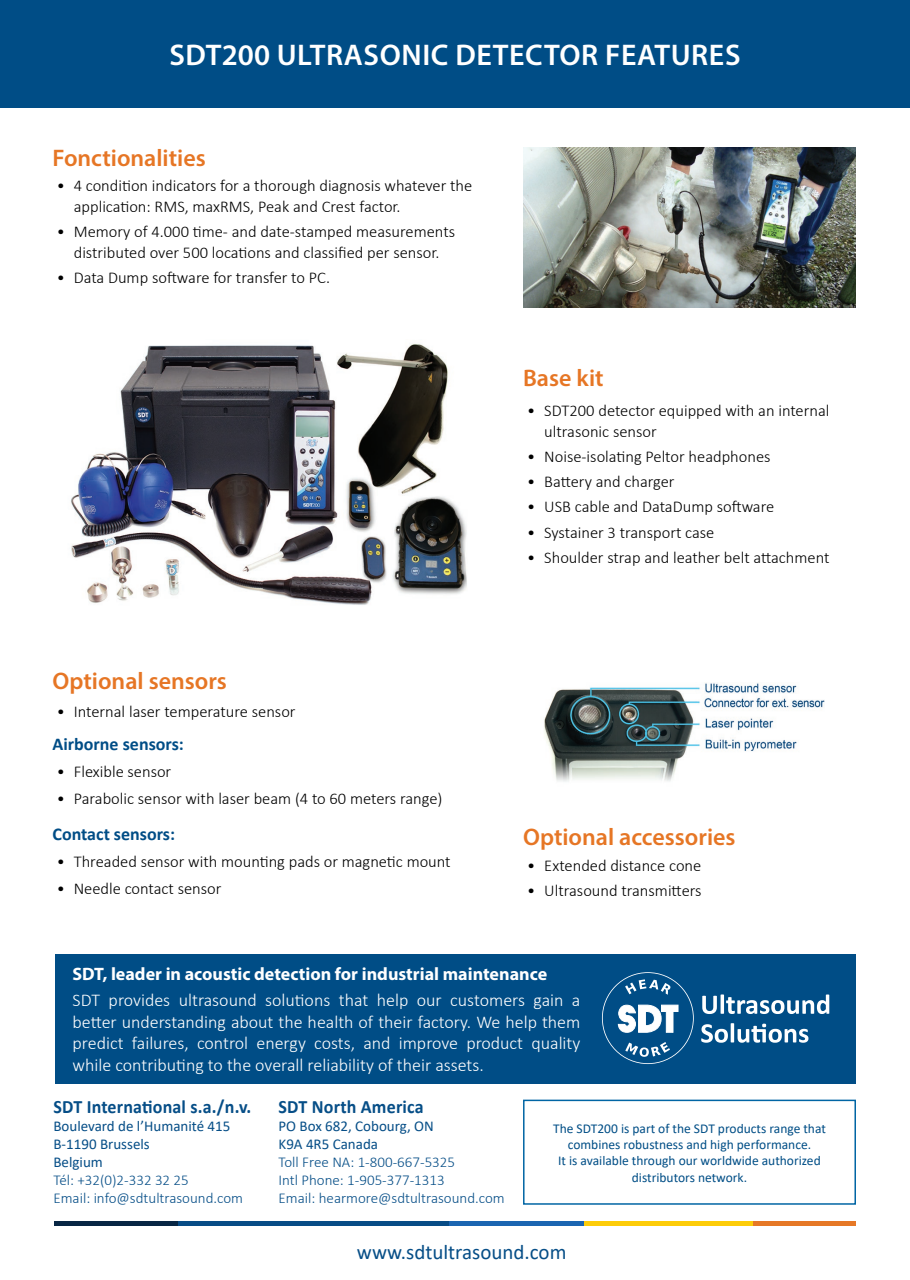
<style>
.page{position:relative;width:910px;height:1280px;background:#fff}
.page>*{position:absolute;margin:0;border:0;box-sizing:border-box;transform-origin:0 0}
.t1{font:600 30px "Myriad Pro";letter-spacing:.02em;color:#fff}
.t2{font:600 24px "Myriad Pro";color:#e67625}
.Infos{font:21px "Calibri";color:#064e87}
.Head_2{font:700 18.9px "Calibri";letter-spacing:.01em;color:#064e87;scale:.95 1}
.t3{font:300 18px/21.6px "Calibri";color:#fff;text-align:justify}
.t4{font:700 18px "Myriad Pro";color:#fff}
.t5{font:700 18px "Calibri";color:#004d86}
.t6{font:300 16.5px/21px "Calibri";color:#000}
.Head_2-2{font:300 15px/18px "Calibri";color:#064e87}
.Head_2-3{font:15px "Calibri";color:#064e87}
.t7{font:13.5px/16.2px "Calibri";color:#004e86;text-align:center}
.s1{font-weight:400}
</style>
<div class="page">
<hr style="left:54px;top:1222px;width:125px;height:4px;background:#072644">
<hr style="left:179px;top:1222px;width:271px;height:4px;background:#074c86">
<hr style="left:449px;top:1222px;width:136px;height:4px;background:#1b65b1">
<hr style="left:584px;top:1222px;width:170px;height:4px;background:#fdcc09">
<hr style="left:753px;top:1222px;width:103px;height:4px;background:#e67826">
<img style="left:71px;top:344px;width:396px;height:261px">
<img style="left:523px;top:148px;width:333px;height:159px">
<div style="left:523px;top:1099px;width:333px;height:106px;border:2px solid #0065a4"></div>
<div style="left:0;top:0;width:910px;height:107px;background:#004d86"></div>
<div style="left:56px;top:954px;width:800px;height:130px;background:#004d86"></div>
<img style="left:544px;top:683px;width:281px;height:99px">
<svg style="left:602px;top:972px;width:92px;height:92px"></svg>
<svg style="left:702px;top:994px;width:127px;height:20px"></svg>
<svg style="left:701px;top:1023px;width:107px;height:20px"></svg>
<p class="t1" style="left:169px;top:36px;width:573px">SDT200 ULTRASONIC DETECTOR FEATURES</p>
<p class="t2" style="left:52px;top:142px;width:155px">Fonctionalities</p>
<p class="t6" style="left:74px;top:175px;width:400px;text-indent:-17px">• 4 condition indicators for a thorough diagnosis whatever the application: RMS, maxRMS, Peak and Crest factor.</p>
<p class="t6" style="left:57px;top:221px;width:400px;text-align:center">• Memory of 4.000 time- and date-stamped measurements distributed over 500 locations and classified per sensor.</p>
<p class="t6" style="left:57px;top:267px;width:275px">• Data Dump software for transfer to PC.</p>
<p class="t2" style="left:52px;top:666px;width:176px">Optional sensors</p>
<p class="t6" style="left:57px;top:701px;width:240px">• Internal laser temperature sensor</p>
<p class="t5" style="left:52px;top:732px;width:133px">Airborne sensors:</p>
<p class="t6" style="left:57px;top:761px;width:116px">• Flexible sensor</p>
<p class="t6" style="left:57px;top:787px;width:387px">• Parabolic sensor with laser beam (4 to 60 meters range)</p>
<p class="t5" style="left:52px;top:823px;width:124px">Contact sensors:</p>
<p class="t6" style="left:57px;top:851px;width:395px">• Threaded sensor with mounting pads or magnetic mount</p>
<p class="t6" style="left:57px;top:878px;width:166px">• Needle contact sensor</p>
<p class="t2" style="left:523px;top:363px;width:82px">Base kit</p>
<p class="t6" style="left:544px;top:399px;width:287px;text-indent:-17px">• SDT200 detector equipped with an internal ultrasonic sensor</p>
<p class="t6" style="left:527px;top:446px;width:245px">• Noise-isolating Peltor headphones</p>
<p class="t6" style="left:527px;top:471px;width:149px">• Battery and charger</p>
<p class="t6" style="left:527px;top:496px;width:249px">• USB cable and DataDump software</p>
<p class="t6" style="left:527px;top:521px;width:189px">• Systainer 3 transport case</p>
<p class="t6" style="left:527px;top:547px;width:304px">• Shoulder strap and leather belt attachment</p>
<p class="t2" style="left:523px;top:822px;width:214px">Optional accessories</p>
<p class="t6" style="left:527px;top:854px;width:176px">• Extended distance cone</p>
<p class="t6" style="left:527px;top:880px;width:176px">• Ultrasound transmitters</p>
<p class="t4" style="left:73px;top:962px;width:476px">SDT, leader in acoustic detection for industrial maintenance</p>
<p class="t3" style="left:73px;top:989px;width:509px">SDT provides ultrasound solutions that help our customers gain a better understanding about the health of their factory. We help them predict failures, control energy costs, and improve product quality while contributing to the overall reliability of their assets.</p>
<p class="Head_2" style="left:53px;top:1095px;width:210px">SDT International s.a./n.v.</p>
<p class="Head_2-2" style="left:53px;top:1117px;width:191px"><span class="s1">Boulevard de l’Humanité 415<br>B-1190 Brussels<br>Belgium<br></span>Tél: +32(0)2-332 32 25<br>Email: info@sdtultrasound.com</p>
<p class="Head_2" style="left:279px;top:1095px;width:154px">SDT North America</p>
<p class="Head_2-3" style="left:279px;top:1116px;width:157px">PO Box 682, Cobourg, ON</p>
<p class="Head_2-2" style="left:279px;top:1135px;width:178px"><span class="s1">K9A 4R5 Canada<br></span>Toll Free NA: 1-800-667-5325</p>
<p class="Head_2-2" style="left:279px;top:1171px;width:228px">Intl Phone: 1-905-377-1313<br>Email: hearmore@sdtultrasound.com</p>
<p class="t7" style="left:553px;top:1120px;width:274px">The SDT200 is part of the SDT products range that combines robustness and high performance.</p>
<p class="t7" style="left:558px;top:1152px;width:264px">It is available through our worldwide authorized distributors network.</p>
<p class="Infos" style="left:357px;top:1237px;width:211px">www.sdtultrasound.com</p>
</div>
